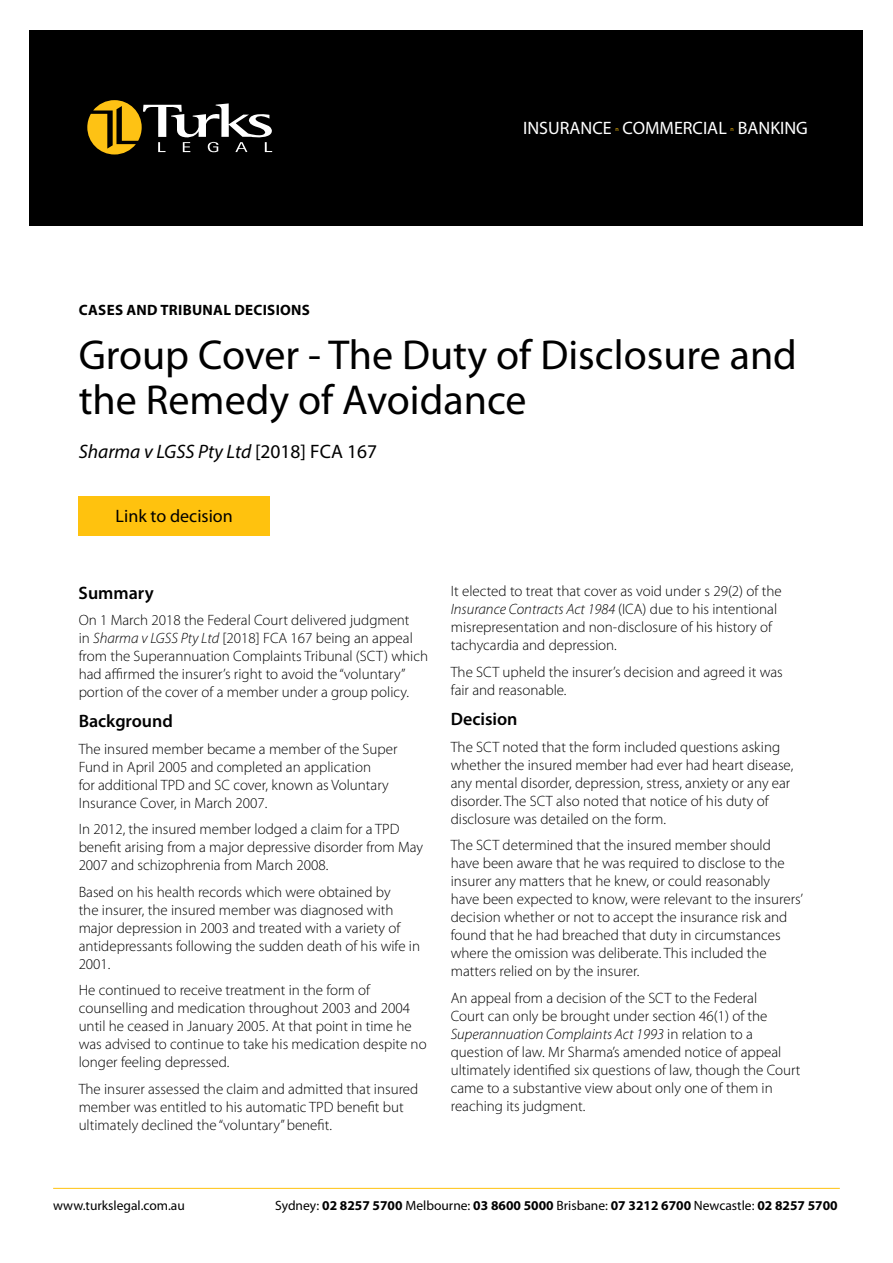
<style>
.page{position:relative;width:893px;height:1263px;background:#fff}
.page>*{position:absolute;margin:0;border:0;box-sizing:border-box;transform-origin:0 0}
.t1{font:42px/45px "Myriad Pro";color:#000}
.t2{font:italic 19.5px "Myriad Pro";color:#000}
.t3{font:18px "Myriad Pro";color:#fff}
.t4{font:600 18px "Myriad Pro";color:#000}
.t5{font:18px "Myriad Pro";color:#000}
.t6{font:300 15px/18px "Myriad Pro";color:#000}
.t7{font:700 15px "Myriad Pro";letter-spacing:.02em;color:#000}
.t8{font:700 13.5px "Myriad Pro";color:#000}
.t9{font:13.5px "Myriad Pro";color:#000}
.t10{font:6px "Myriad Pro";color:#ffc20e}
.s1{font-style:normal}
.s2{font-style:italic}
.s3{font-weight:400}
</style>
<div class="page">
<div style="left:30px;top:30px;width:833px;height:195px;background:#000"></div>
<hr style="left:53px;top:1188px;width:787px;height:1px;background:#ffc20e">
<svg style="left:87px;top:100px;width:186px;height:54px"></svg>
<div style="left:79px;top:496px;width:191px;height:39px;background:#ffc20e"></div>
<p class="t3" style="left:523px;top:118px;width:90px">INSURANCE</p>
<p class="t10" style="left:615px;top:125px;width:5px">n</p>
<p class="t3" style="left:623px;top:118px;width:106px">COMMERCIAL</p>
<p class="t10" style="left:731px;top:125px;width:5px">n</p>
<p class="t3" style="left:738px;top:118px;width:72px">BANKING</p>
<p class="t7" style="left:79px;top:300px;width:233px">CASES AND TRIBUNAL DECISIONS</p>
<h1 class="t1" style="left:79px;top:333px;width:720px">Group Cover - The Duty of Disclosure and the Remedy of Avoidance</h1>
<h2 class="t2" style="left:79px;top:439px;width:300px">Sharma v LGSS Pty Ltd <span class="s1">[2018] FCA 167</span></h2>
<p class="t5" style="left:116px;top:506px;width:119px">Link to decision</p>
<p class="t4" style="left:79px;top:581px;width:77px">Summary</p>
<p class="t6" style="left:79px;top:611px;width:351px">On 1 March 2018 the Federal Court delivered judgment<br>in <span class="s2">Sharma v LGSS Pty Ltd</span> [2018] FCA 167 being an appeal from the Superannuation Complaints Tribunal (SCT) which had affirmed the insurer’s right to avoid the “voluntary” portion of the cover of a member under a group policy.</p>
<p class="t4" style="left:79px;top:710px;width:96px">Background</p>
<p class="t6" style="left:79px;top:740px;width:320px">The insured member became a member of the Super Fund in April 2005 and completed an application<br>for additional TPD and SC cover, known as Voluntary Insurance Cover, in March 2007.</p>
<p class="t6" style="left:79px;top:820px;width:346px">In 2012, the insured member lodged a claim for a TPD benefit arising from a major depressive disorder from May<br>2007 and schizophrenia from March 2008.</p>
<p class="t6" style="left:79px;top:883px;width:343px">Based on his health records which were obtained by<br>the insurer, the insured member was diagnosed with major depression in 2003 and treated with a variety of antidepressants following the sudden death of his wife in 2001.</p>
<p class="t6" style="left:79px;top:981px;width:349px">He continued to receive treatment in the form of counselling and medication throughout 2003 and 2004 until he ceased in January 2005. At that point in time he was advised to continue to take his medication despite no longer feeling depressed.</p>
<p class="t6" style="left:79px;top:1080px;width:341px">The insurer assessed the claim and admitted that insured member was entitled to his automatic TPD benefit but ultimately declined the “voluntary” benefit.</p>
<p class="t6" style="left:451px;top:582px;width:332px">It elected to treat that cover as void under s 29(2) of the <span class="s2">Insurance Contracts Act 1984</span> (ICA) due to his intentional misrepresentation and non-disclosure of his history of tachycardia and depression.</p>
<p class="t6" style="left:451px;top:663px;width:334px">The SCT upheld the insurer’s decision and agreed it was fair and reasonable.</p>
<p class="t4" style="left:451px;top:707px;width:68px">Decision</p>
<p class="t6" style="left:451px;top:737px;width:344px">The SCT noted that the form included questions asking whether the insured member had ever had heart disease, any mental disorder, depression, stress, anxiety or any ear disorder. The SCT also noted that notice of his duty of disclosure was detailed on the form.</p>
<p class="t6" style="left:451px;top:836px;width:354px">The SCT determined that the insured member should have been aware that he was required to disclose to the insurer any matters that he knew, or could reasonably<br>have been expected to know, were relevant to the insurers’ decision whether or not to accept the insurance risk and found that he had breached that duty in circumstances where the omission was deliberate. This included the matters relied on by the insurer.</p>
<p class="t6" style="left:451px;top:988px;width:351px">An appeal from a decision of the SCT to the Federal<br>Court can only be brought under section 46(1) of the <span class="s2">Superannuation Complaints Act 1993</span> in relation to a question of law. Mr Sharma’s amended notice of appeal ultimately identified six questions of law, though the Court came to a substantive view about only one of them in reaching its judgment.</p>
<p class="t9" style="left:53px;top:1198px;width:133px">www.turkslegal.com.au</p>
<p class="t8" style="left:275px;top:1196px;width:564px"><span class="s3">Sydney:</span> 02 8257 5700 <span class="s3">Melbourne:</span> 03 8600 5000 <span class="s3">Brisbane:</span> 07 3212 6700 <span class="s3">Newcastle:</span> 02 8257 5700</p>
</div>
